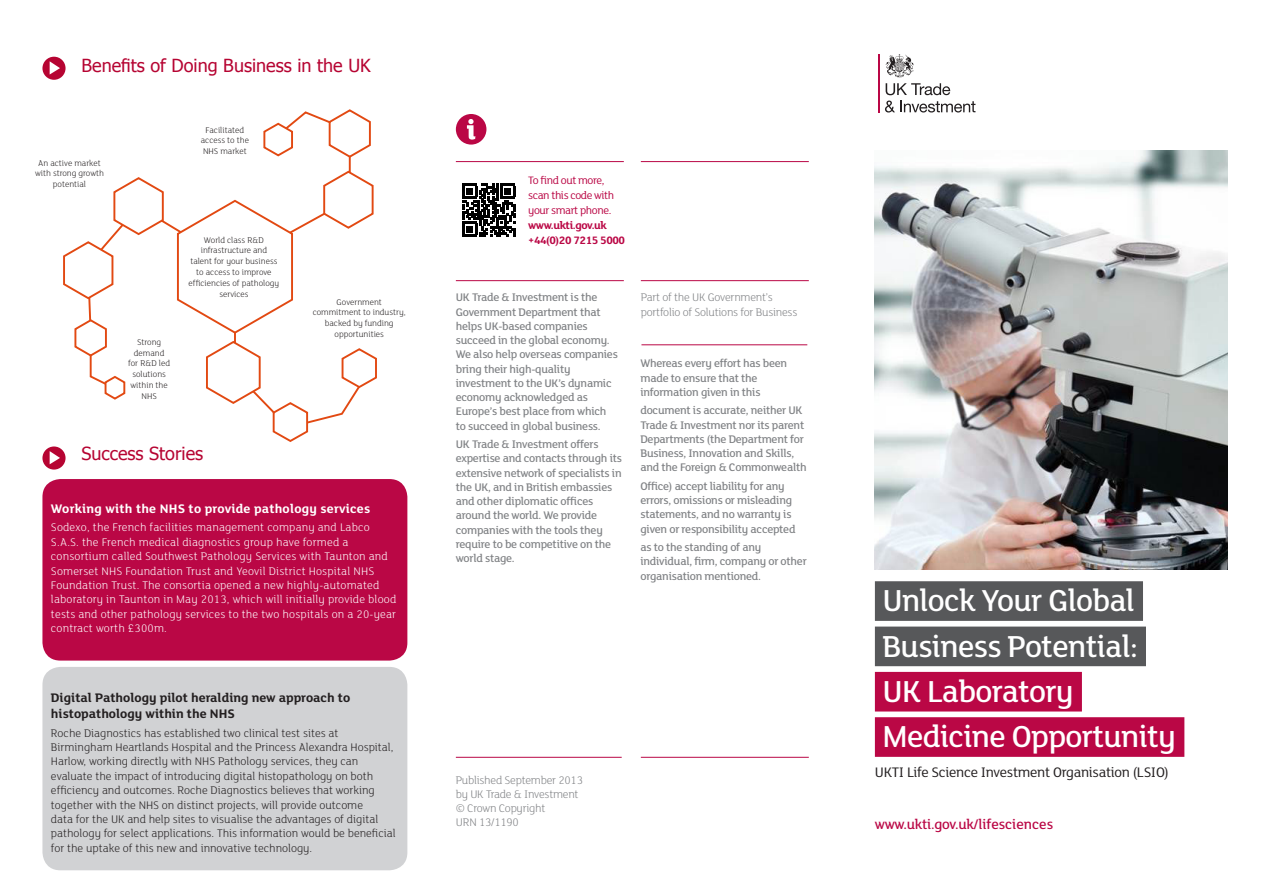
<style>
.page{position:relative;width:1263px;height:893px;background:#fff}
.page>*{position:absolute;margin:0;border:0;box-sizing:border-box;transform-origin:0 0}
.CO2_document_title_l{font:500 33px "FS Lola";letter-spacing:-.02em;color:#fff}
.CO3_document_title_l{font:500 33px "FS Lola";letter-spacing:-.02em;color:#fff}
.t1{font:18px "Tahoma";color:#b60432}
.CO4_document_subtitl{font:15px "FS Lola";letter-spacing:-.02em;color:#231f20}
.t2{font:500 15px "FS Lola";color:#ba0745}
.t3{font:700 13.5px/16.2px "FS Lola";color:#231f20}
.t4{font:700 13.5px "FS Lola";letter-spacing:.015em;color:#fff}
.t5{font:500 12px/14.2px "FS Lola";letter-spacing:-.02em;color:#808285}
.t6{font:300 12px/14.4px "FS Lola";color:#231f20}
.t7{font:300 12px/14.4px "FS Lola";letter-spacing:.015em;color:#fff}
.CO8_back_cover_text{font:300 12px/14.2px "FS Lola";letter-spacing:-.02em;color:#808285}
.CO7_call_to_action{font:11.7px/15px "FS Lola";letter-spacing:-.035em;color:#ba0745}
.t8{font:300 9px/10.8px "FS Lola";color:#231f20;text-align:center}
.s1{font-weight:700}
</style>
<div class="page">
<div style="left:456px;top:114px;width:30px;height:31px;background:#ba0745;border-radius:50%"></div>
<svg style="left:467px;top:119px;width:8px;height:21px"></svg>
<svg style="left:463px;top:184px;width:52px;height:53px"></svg>
<hr style="left:456px;top:161px;width:168px;height:1px;background:#ba0745">
<hr style="left:456px;top:280px;width:168px;height:1px;background:#ba0745">
<hr style="left:456px;top:757px;width:166px;height:1px;background:#ba0745">
<hr style="left:641px;top:161px;width:168px;height:1px;background:#ba0745">
<hr style="left:641px;top:280px;width:168px;height:1px;background:#ba0745">
<hr style="left:641px;top:344px;width:166px;height:1px;background:#ba0745">
<hr style="left:641px;top:757px;width:168px;height:1px;background:#ba0745">
<img style="left:875px;top:151px;width:353px;height:419px">
<div style="left:875px;top:581px;width:268px;height:40px;background:#57585a"></div>
<div style="left:875px;top:627px;width:271px;height:39px;background:#57585a"></div>
<div style="left:875px;top:672px;width:207px;height:39px;background:#ba0745"></div>
<div style="left:875px;top:717px;width:309px;height:40px;background:#ba0745"></div>
<hr style="left:878px;top:54px;width:2px;height:58px;background:#ba0745">
<svg style="left:886px;top:83px;width:64px;height:12px"></svg>
<svg style="left:885px;top:101px;width:90px;height:12px"></svg>
<svg style="left:885px;top:54px;width:29px;height:23px"></svg>
<svg style="left:42px;top:57px;width:24px;height:23px"></svg>
<svg style="left:50px;top:61px;width:10px;height:14px"></svg>
<svg style="left:42px;top:446px;width:24px;height:24px"></svg>
<svg style="left:50px;top:451px;width:10px;height:13px"></svg>
<div style="left:42px;top:479px;width:365px;height:182px;background:#ba0745;border-radius:18px"></div>
<svg style="left:88px;top:111px;width:263px;height:273px"></svg>
<svg style="left:328px;top:109px;width:43px;height:50px"></svg>
<svg style="left:262px;top:122px;width:33px;height:36px"></svg>
<svg style="left:176px;top:170px;width:201px;height:272px"></svg>
<svg style="left:63px;top:176px;width:102px;height:124px"></svg>
<svg style="left:74px;top:318px;width:35px;height:40px"></svg>
<svg style="left:104px;top:375px;width:23px;height:25px"></svg>
<div style="left:42px;top:667px;width:365px;height:203px;background:#d1d2d4;border-radius:18px"></div>
<p class="t1" style="left:81px;top:54px;width:291px">Benefits of Doing Business in the UK</p>
<p class="t8" style="left:35px;top:157px;width:70px">An active market with strong growth potential</p>
<p class="t8" style="left:201px;top:124px;width:50px">Facilitated access to the<br>NHS market</p>
<p class="t8" style="left:128px;top:336px;width:43px">Strong demand for R&amp;D led solutions within the<br>NHS</p>
<p class="t8" style="left:189px;top:234px;width:92px">World class R&amp;D infrastructure and<br>talent for your business to access to improve efficiencies of pathology services</p>
<p class="t1" style="left:81px;top:442px;width:123px">Success Stories</p>
<p class="t8" style="left:313px;top:296px;width:95px">Government commitment to industry, backed by funding opportunities</p>
<p class="t4" style="left:51px;top:499px;width:321px">Working with the NHS to provide pathology services</p>
<p class="t7" style="left:51px;top:520px;width:347px">Sodexo, the French facilities management company and Labco S.A.S. the French medical diagnostics group have formed a consortium called Southwest Pathology Services with Taunton and Somerset NHS Foundation Trust and Yeovil District Hospital NHS Foundation Trust. The consortia opened a new highly-automated laboratory in Taunton in May 2013, which will initially provide blood tests and other pathology services to the two hospitals on a 20-year contract worth £300m.</p>
<p class="t3" style="left:51px;top:688px;width:301px">Digital Pathology pilot heralding new approach to histopathology within the NHS</p>
<p class="t6" style="left:51px;top:725px;width:346px">Roche Diagnostics has established two clinical test sites at Birmingham Heartlands Hospital and the Princess Alexandra Hospital, Harlow, working directly with NHS Pathology services, they can evaluate the impact of introducing digital histopathology on both efficiency and outcomes. Roche Diagnostics believes that working together with the NHS on distinct projects, will provide outcome<br>data for the UK and help sites to visualise the advantages of digital pathology for select applications. This information would be beneficial for the uptake of this new and innovative technology.</p>
<p class="CO7_call_to_action" style="left:528px;top:172px;width:98px">To find out more, scan this code with your smart phone. <span class="s1">www.ukti.gov.uk +44(0)20 7215 5000</span></p>
<p class="t5" style="left:456px;top:290px;width:163px">UK Trade &amp; Investment is the<br>Government Department that helps UK-based companies succeed in the global economy.<br>We also help overseas companies bring their high-quality investment to the UK’s dynamic economy acknowledged as<br>Europe’s best place from which to succeed in global business.</p>
<p class="t5" style="left:456px;top:437px;width:168px">UK Trade &amp; Investment offers expertise and contacts through its extensive network of specialists in the UK, and in British embassies and other diplomatic offices around the world. We provide companies with the tools they require to be competitive on the world stage.</p>
<p class="CO8_back_cover_text" style="left:641px;top:290px;width:158px">Part of the UK Government’s portfolio of Solutions for Business</p>
<p class="t5" style="left:640px;top:356px;width:148px">Whereas every effort has been made to ensure that the information given in this</p>
<p class="t5" style="left:640px;top:403px;width:168px">document is accurate, neither UK<br>Trade &amp; Investment nor its parent<br>Departments (the Department for<br>Business, Innovation and Skills, and the Foreign &amp; Commonwealth</p>
<p class="t5" style="left:640px;top:478px;width:157px">Office) accept liability for any errors, omissions or misleading statements, and no warranty is given or responsibility accepted</p>
<p class="t5" style="left:640px;top:540px;width:168px">as to the standing of any individual, firm, company or other organisation mentioned.</p>
<p class="CO8_back_cover_text" style="left:456px;top:772px;width:129px">Published September 2013 by UK Trade &amp; Investment © Crown Copyright<br>URN 13/1190</p>
<p class="CO2_document_title_l" style="left:882px;top:579px;width:254px">Unlock Your Global</p>
<p class="CO2_document_title_l" style="left:882px;top:624px;width:257px">Business Potential:</p>
<p class="CO3_document_title_l" style="left:882px;top:670px;width:193px">UK Laboratory</p>
<p class="CO3_document_title_l" style="left:882px;top:715px;width:295px">Medicine Opportunity</p>
<p class="CO4_document_subtitl" style="left:875px;top:762px;width:296px">UKTI Life Science Investment Organisation (LSIO)</p>
<p class="t2" style="left:875px;top:815px;width:180px">www.ukti.gov.uk/lifesciences</p>
</div>
